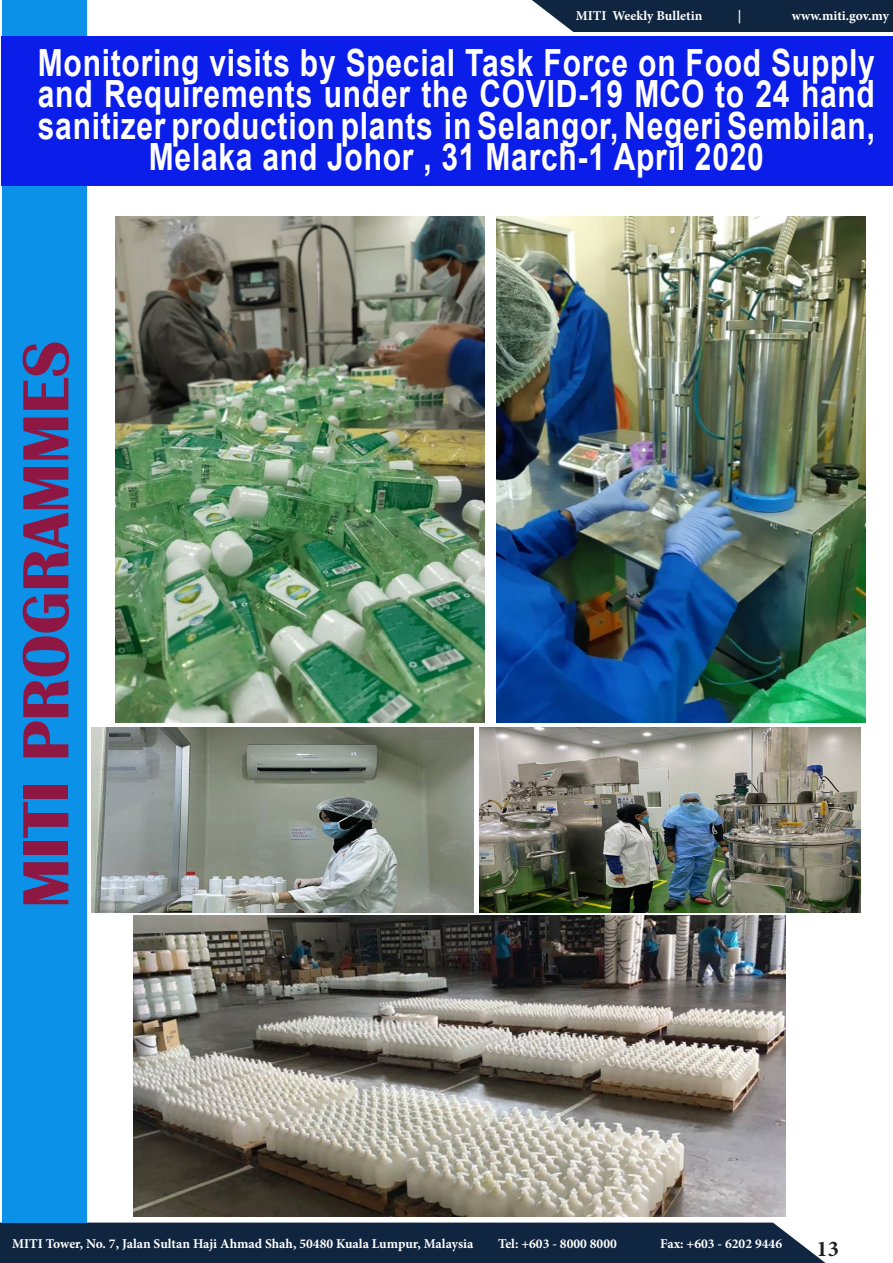
<style>
.page{position:relative;width:893px;height:1263px;background:#fff}
.page>*{position:absolute;margin:0;border:0;box-sizing:border-box;transform-origin:0 0}
.t1{font:700 67.5px "Britannic";color:#8e1843}
.t2{font:700 37.5px/31.5px "Arial";letter-spacing:.025em;color:#fff;text-align:center;scale:.8 1}
.t3{font:700 22.5px "Minion Pro";color:#231f20}
.t4{font:700 13.5px "Minion Pro";color:#fff}
</style>
<div class="page">
<div style="left:0;top:1222px;width:826px;height:41px;background:#10253f"></div>
<div style="left:532px;top:0;width:361px;height:31px;background:#10253f"></div>
<div style="left:2px;top:0;width:84px;height:1222px;background:#0b91e8"></div>
<div style="left:2px;top:36px;width:891px;height:149px;background:#0b1de8"></div>
<img style="left:115px;top:217px;width:369px;height:506px">
<img style="left:497px;top:217px;width:369px;height:506px">
<img style="left:92px;top:727px;width:381px;height:185px">
<img style="left:479px;top:727px;width:382px;height:185px">
<img style="left:133px;top:915px;width:653px;height:301px">
<p class="t4" style="left:576px;top:6px;width:128px">MITI Weekly Bulletin</p>
<p class="t4" style="left:738px;top:6px;width:5px">|</p>
<p class="t4" style="left:792px;top:6px;width:99px">www.miti.gov.my</p>
<p class="t2" style="left:38px;top:47px;width:1048px">Monitoring visits by Special Task Force on Food Supply and Requirements under the COVID-19 MCO to 24 hand sanitizer production plants in Selangor, Negeri Sembilan, Melaka and Johor , 31 March-1 April 2020</p>
<p class="t1" style="left:8px;top:908px;width:569px;rotate:-90deg">MITI PROGRAMMES</p>
<p class="t4" style="left:12px;top:1234px;width:463px">MITI Tower, No. 7, Jalan Sultan Haji Ahmad Shah, 50480 Kuala Lumpur, Malaysia</p>
<p class="t4" style="left:498px;top:1234px;width:120px">Tel: +603 - 8000 8000</p>
<p class="t4" style="left:660px;top:1234px;width:123px">Fax: +603 - 6202 9446</p>
<p class="t3" style="left:816px;top:1232px;width:24px">13</p>
</div>
